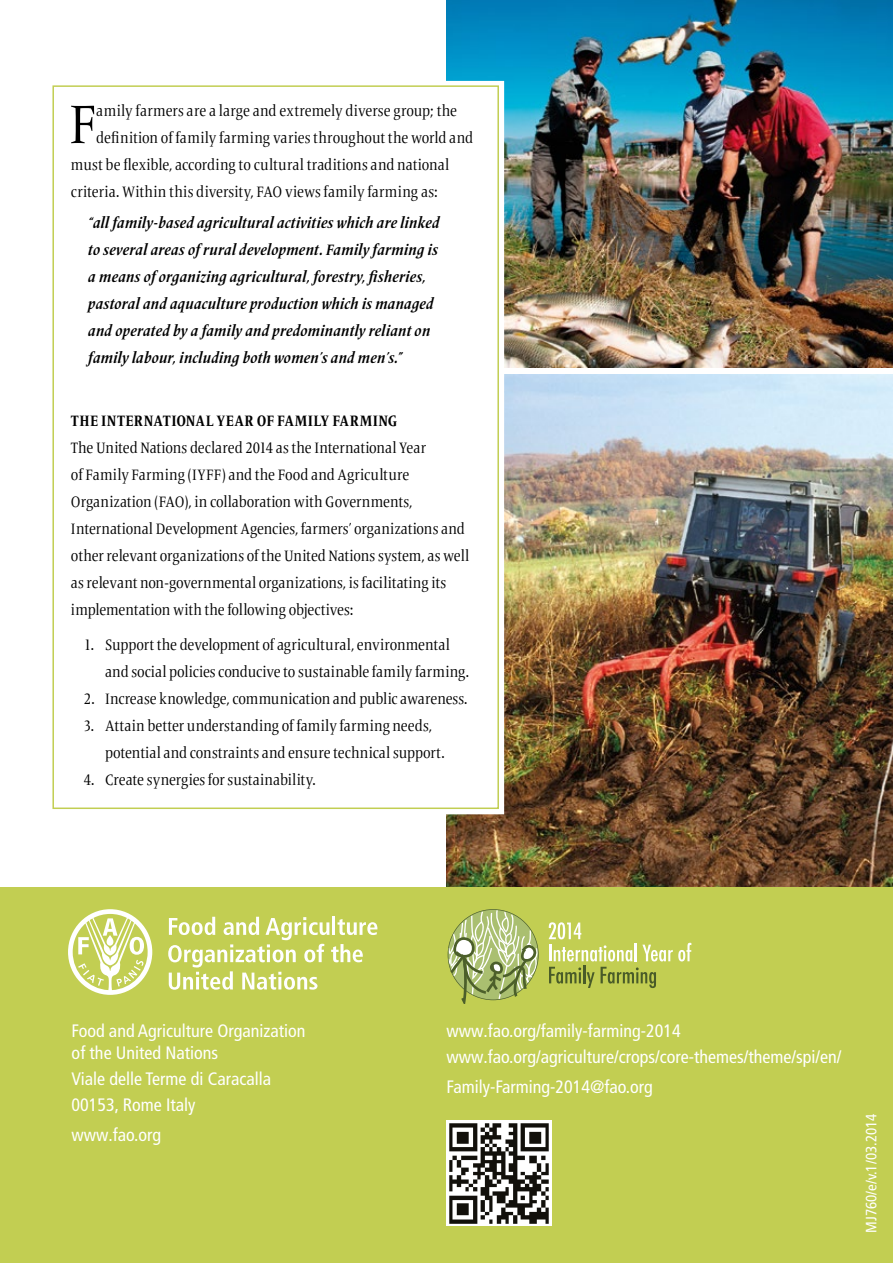
<style>
.page{position:relative;width:893px;height:1263px;background:#fff}
.page>*{position:absolute;margin:0;border:0;box-sizing:border-box;transform-origin:0 0}
.t1{font:condensed 56.7px "Frutiger Serif LT Pro";color:#000}
.t2{font:condensed 18px/25.8px "Frutiger LT Pro";color:#fff}
.t3{font:condensed 15.75px/27px "Frutiger Serif LT Pro";color:#000}
.t4{font:italic 700 condensed 15.75px/27px "Frutiger Serif LT Pro";letter-spacing:.005em;color:#000}
.t5{font:700 condensed 15.75px "Frutiger Serif LT Pro";letter-spacing:.025em;color:#000}
.t6{font:condensed 15px "Frutiger LT Pro";color:#fff}
</style>
<div class="page">
<img style="left:446px;top:0;width:447px;height:368px">
<img style="left:446px;top:374px;width:447px;height:514px">
<div style="left:0;top:888px;width:893px;height:375px;background:#c2ce52"></div>
<svg style="left:549px;top:922px;width:142px;height:66px"></svg>
<svg style="left:448px;top:909px;width:91px;height:94px"></svg>
<img style="left:446px;top:78px;width:61px;height:739px">
<svg style="left:52px;top:85px;width:448px;height:725px"></svg>
<svg style="left:68px;top:909px;width:84px;height:86px"></svg>
<svg style="left:168px;top:917px;width:209px;height:73px"></svg>
<img style="left:446px;top:1121px;width:105px;height:105px">
<h1 class="t1" style="left:69px;top:91px;width:28px">F</h1>
<p class="t3" style="left:96px;top:97px;width:362px">amily farmers are a large and extremely diverse group; the</p>
<p class="t3" style="left:96px;top:124px;width:378px">definition of family farming varies throughout the world and</p>
<p class="t3" style="left:71px;top:151px;width:380px">must be flexible, according to cultural traditions and national</p>
<p class="t3" style="left:71px;top:178px;width:368px">criteria. Within this diversity, FAO views family farming as:</p>
<p class="t4" style="left:88px;top:209px;width:353px">“all family-based agricultural activities which are linked to several areas of rural development. Family farming is a means of organizing agricultural, forestry, fisheries, pastoral and aquaculture production which is managed and operated by a family and predominantly reliant on family labour, including both women’s and men’s.”</p>
<p class="t5" style="left:71px;top:411px;width:328px">THE INTERNATIONAL YEAR OF FAMILY FARMING</p>
<p class="t3" style="left:71px;top:434px;width:400px">The United Nations declared 2014 as the International Year<br>of Family Farming (IYFF) and the Food and Agriculture Organization (FAO), in collaboration with Governments, International Development Agencies, farmers’ organizations and other relevant organizations of the United Nations system, as well as relevant non-governmental organizations, is facilitating its implementation with the following objectives:</p>
<p class="t3" style="left:105px;top:632px;width:365px;text-indent:-21px">1. Support the development of agricultural, environmental and social policies conducive to sustainable family farming.</p>
<p class="t3" style="left:84px;top:686px;width:385px">2. Increase knowledge, communication and public awareness.</p>
<p class="t3" style="left:105px;top:713px;width:341px;text-indent:-21px">3. Attain better understanding of family farming needs, potential and constraints and ensure technical support.</p>
<p class="t3" style="left:84px;top:767px;width:234px">4. Create synergies for sustainability.</p>
<p class="t2" style="left:72px;top:1020px;width:235px;line-height:21.6px">Food and Agriculture Organization of the United Nations</p>
<p class="t2" style="left:72px;top:1066px;width:201px">Viale delle Terme di Caracalla<br>00153, Rome Italy</p>
<p class="t2" style="left:72px;top:1122px;width:91px">www.fao.org</p>
<p class="t2" style="left:446px;top:1018px;width:396px">www.fao.org/family-farming-2014 www.fao.org/agriculture/crops/core-themes/theme/spi/en/</p>
<p class="t2" style="left:446px;top:1074px;width:208px">Family-Farming-2014@fao.org</p>
<p class="t6" style="left:863px;top:1233px;width:121px;rotate:-90deg">MJ760/e/v.1/03.2014</p>
</div>
